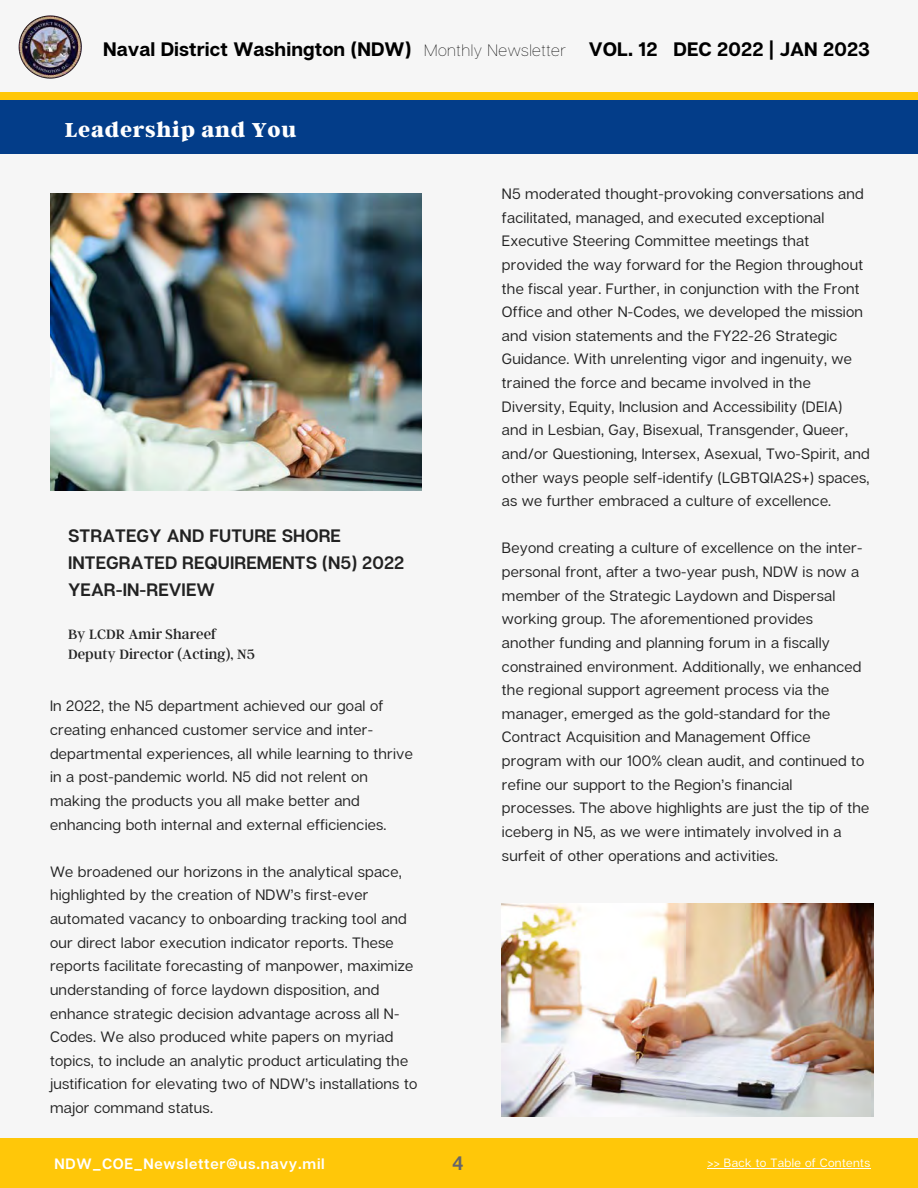
<style>
.page{position:relative;width:918px;height:1188px;background:#f6f6f6}
.page>*{position:absolute;margin:0;border:0;box-sizing:border-box;transform-origin:0 0}
.t1{font:800 22.5px "Argent CF";letter-spacing:.03em;color:#fff}
.t2{font:700 19.5px "Articulat CF";letter-spacing:.005em;color:#000}
.t3{font:600 19.5px "Articulat CF";color:#65656a}
.t4{font:600 18px/27px "Articulat CF";letter-spacing:.005em;color:#222}
.t5{font:15px/23.5px "Articulat CF";letter-spacing:.015em;color:#222}
.t6{font:15px/20.2px "Argent CF";letter-spacing:.005em;color:#222}
.t7{font:600 15px "Articulat CF";letter-spacing:.05em;color:#fff}
.t8{font:12px "Articulat CF";letter-spacing:.03em;color:#fff}
.s1{font-weight:100;font-size:16.5px}
</style>
<div class="page">
<img style="left:18px;top:15px;width:64px;height:64px">
<div style="left:0;top:100px;width:918px;height:54px;background:#033d89"></div>
<div style="left:0;top:92px;width:918px;height:8px;background:#ffc709"></div>
<div style="left:0;top:1139px;width:918px;height:49px;background:#ffc709"></div>
<img style="left:50px;top:193px;width:371px;height:297px">
<img style="left:502px;top:904px;width:371px;height:212px">
<hr style="left:707px;top:1168px;width:164px;height:1px;background:#fff">
<h2 class="t2" style="left:103px;top:37px;width:465px">Naval District Washington (NDW) <span class="s1">Monthly Newsletter</span></h2>
<h2 class="t2" style="left:589px;top:37px;width:283px">VOL. 12 DEC 2022 | JAN 2023</h2>
<h1 class="t1" style="left:65px;top:115px;width:233px">Leadership and You</h1>
<p class="t4" style="left:68px;top:522px;width:338px">STRATEGY AND FUTURE SHORE<br>INTEGRATED REQUIREMENTS (N5) 2022<br>YEAR-IN-REVIEW</p>
<p class="t6" style="left:68px;top:623px;width:188px">By LCDR Amir Shareef<br>Deputy Director (Acting), N5</p>
<p class="t5" style="left:50px;top:694px;width:364px">In 2022, the N5 department achieved our goal of creating enhanced customer service and inter&shy;departmental experiences, all while learning to thrive in a post-pandemic world. N5 did not relent on making the products you all make better and enhancing both internal and external efficiencies.</p>
<p class="t5" style="left:50px;top:859px;width:369px">We broadened our horizons in the analytical space, highlighted by the creation of NDW’s first-ever automated vacancy to onboarding tracking tool and our direct labor execution indicator reports. These reports facilitate forecasting of manpower, maximize understanding of force laydown disposition, and enhance strategic decision advantage across all N-Codes. We also produced white papers on myriad topics, to include an analytic product articulating the justification for elevating two of NDW’s installations to major command status.</p>
<p class="t5" style="left:502px;top:182px;width:369px">N5 moderated thought-provoking conversations and facilitated, managed, and executed exceptional Executive Steering Committee meetings that provided the way forward for the Region throughout the fiscal year. Further, in conjunction with the Front Office and other N-Codes, we developed the mission and vision statements and the FY22-26 Strategic Guidance. With unrelenting vigor and ingenuity, we trained the force and became involved in the Diversity, Equity, Inclusion and Accessibility (DEIA) and in Lesbian, Gay, Bisexual, Transgender, Queer, and/or Questioning, Intersex, Asexual, Two-Spirit, and other ways people self-identify (LGBTQIA2S+) spaces, as we further embraced a culture of excellence.</p>
<p class="t5" style="left:502px;top:536px;width:369px">Beyond creating a culture of excellence on the inter&shy;personal front, after a two-year push, NDW is now a member of the Strategic Laydown and Dispersal working group. The aforementioned provides another funding and planning forum in a fiscally constrained environment. Additionally, we enhanced the regional support agreement process via the manager, emerged as the gold-standard for the Contract Acquisition and Management Office program with our 100% clean audit, and continued to refine our support to the Region’s financial processes. The above highlights are just the tip of the iceberg in N5, as we were intimately involved in a surfeit of other operations and activities.</p>
<h2 class="t3" style="left:452px;top:1151px;width:13px">4</h2>
<p class="t7" style="left:54px;top:1154px;width:272px">NDW_COE_Newsletter@us.navy.mil</p>
<p class="t8" style="left:707px;top:1155px;width:164px">&gt;&gt; Back to Table of Contents</p>
</div>
